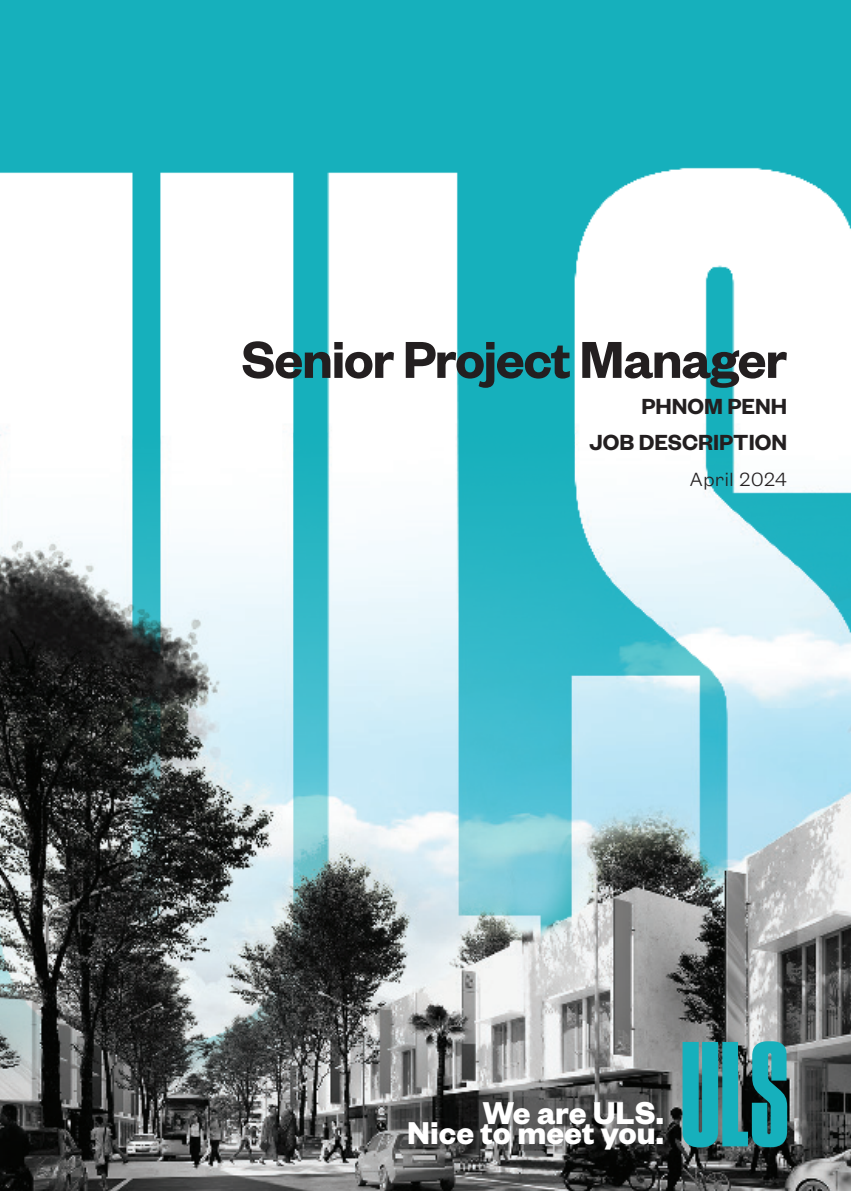
<style>
.page{position:relative;width:851px;height:1191px;background:#fff}
.page>*{position:absolute;margin:0;border:0;box-sizing:border-box;transform-origin:0 0}
.t1{font:600 57px "Founders Grotesk";letter-spacing:-.02em;color:#231f20}
.t2{font:700 34.65px "Founders Grotesk";color:#fff}
.t3{font:600 24px/36px "Founders Grotesk";color:#231f20;text-align:right}
.t4{font:300 21px "Founders Grotesk Text";color:#231f20}
</style>
<div class="page">
<div style="left:0;top:0;width:850px;height:1191px;background:#16b0bc"></div>
<img style="left:0;top:167px;width:850px;height:1024px">
<svg style="left:682px;top:1041px;width:105px;height:106px"></svg>
<h1 class="t1" style="left:241px;top:323px;width:547px">Senior Project Manager</h1>
<p class="t3" style="left:589px;top:387px;width:199px">PHNOM PENH<br>JOB DESCRIPTION</p>
<p class="t4" style="left:689px;top:465px;width:99px">April 2024</p>
<h2 class="t2" style="left:482px;top:1091px;width:182px">We are ULS.</h2>
<h2 class="t2" style="left:407px;top:1111px;width:258px">Nice to meet you.</h2>
</div>
